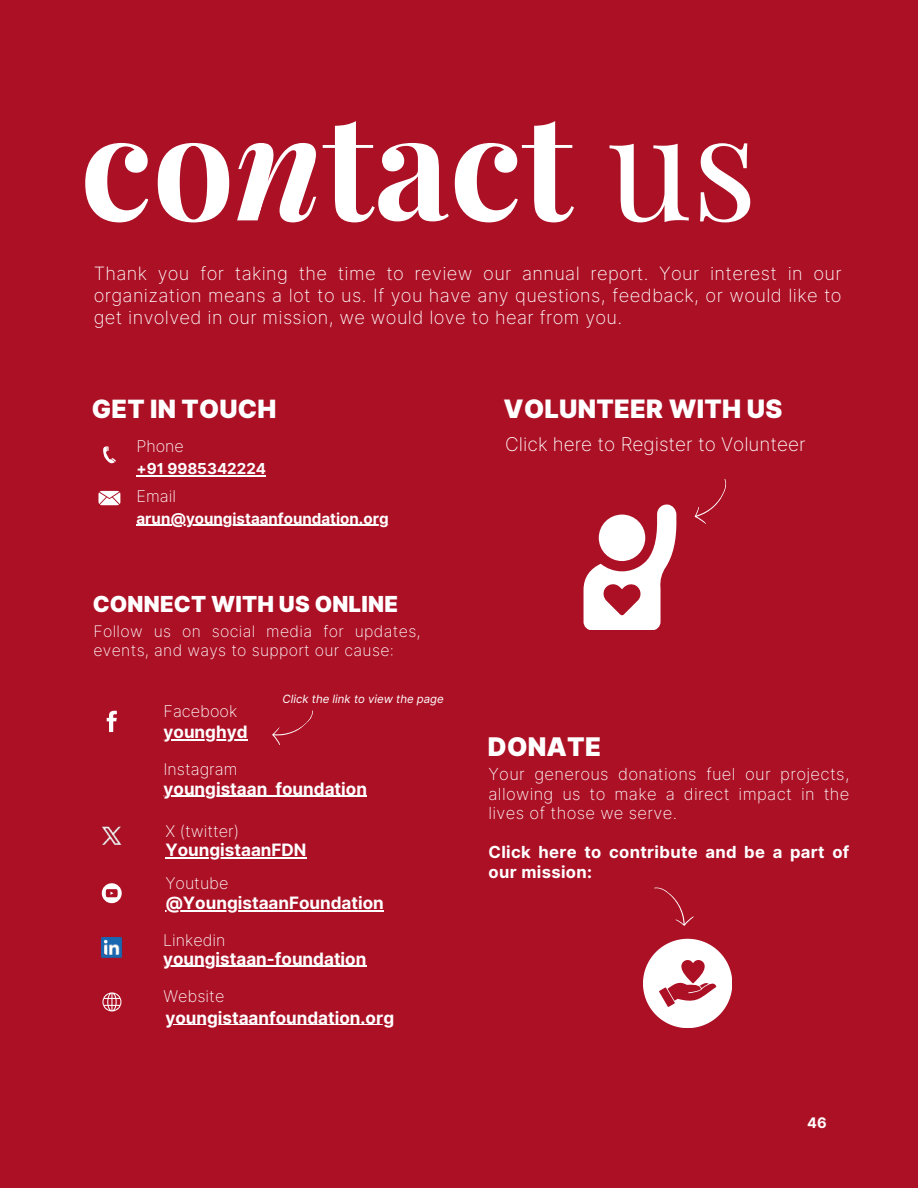
<style>
.page{position:relative;width:918px;height:1188px;background:#ac1025}
.page>*{position:absolute;margin:0;border:0;box-sizing:border-box;transform-origin:0 0}
.t1{font:700 145.8px "Playfair Display";color:#fff}
.t2{font:900 25.65px "Inter";letter-spacing:.01em;color:#fff}
.t3{font:900 25.35px "Inter";letter-spacing:.01em;color:#fff}
.t4{font:900 25.2px "Inter";letter-spacing:.01em;color:#fff}
.t5{font:900 22.05px "Inter";letter-spacing:.01em;color:#fff}
.t6{font:200 18.9px "Inter";color:#fff}
.t7{font:200 18.3px/21.8px "Inter";letter-spacing:.02em;color:#fff;text-align:justify}
.t8{font:700 17.1px "Inter";color:#fff}
.t9{font:200 16.65px/19.5px "Inter";letter-spacing:.02em;color:#fff;text-align:justify}
.t10{font:700 16.65px/19.5px "Inter";letter-spacing:.02em;color:#fff}
.t11{font:200 16.2px "Inter";color:#fff}
.t12{font:200 15.9px/18.3px "Inter";letter-spacing:.02em;color:#fff}
.t13{font:700 15.15px "Inter";color:#fff}
.t14{font:700 14.55px "Inter";color:#fff}
.t15{font:italic 11.4px "Inter";color:#fff}
.s1{font-style:italic}
.s2{font-weight:400}
</style>
<div class="page">
<svg style="left:584px;top:504px;width:93px;height:126px"></svg>
<svg style="left:695px;top:479px;width:32px;height:45px"></svg>
<svg style="left:103px;top:446px;width:12px;height:18px"></svg>
<svg style="left:98px;top:491px;width:22px;height:14px"></svg>
<hr style="left:137px;top:475px;width:129px;height:1px;background:#fff">
<hr style="left:136px;top:525px;width:253px;height:1px;background:#fff">
<hr style="left:164px;top:739px;width:84px;height:1px;background:#fff">
<svg style="left:102px;top:992px;width:19px;height:19px"></svg>
<img style="left:102px;top:827px;width:20px;height:18px">
<img style="left:102px;top:937px;width:20px;height:20px">
<svg style="left:102px;top:883px;width:20px;height:20px"></svg>
<svg style="left:107px;top:711px;width:10px;height:21px"></svg>
<svg style="left:272px;top:710px;width:41px;height:35px"></svg>
<hr style="left:165px;top:1024px;width:229px;height:1px;background:#fff">
<hr style="left:165px;top:857px;width:141px;height:2px;background:#fff">
<hr style="left:163px;top:966px;width:203px;height:1px;background:#fff">
<hr style="left:165px;top:911px;width:219px;height:1px;background:#fff">
<hr style="left:164px;top:796px;width:203px;height:1px;background:#fff">
<svg style="left:654px;top:887px;width:40px;height:39px"></svg>
<svg style="left:643px;top:939px;width:89px;height:89px"></svg>
<h1 class="t1" style="left:80px;top:51px;width:679px">co<span class="s1">n</span>tact <span class="s2">us</span></h1>
<p class="t7" style="left:94px;top:263px;width:750px">Thank you for taking the time to review our annual report. Your interest in our organization means a lot to us. If you have any questions, feedback, or would like to get involved in our mission, we would love to hear from you.</p>
<h3 class="t4" style="left:92px;top:390px;width:186px">GET IN TOUCH</h3>
<p class="t11" style="left:137px;top:434px;width:49px">Phone</p>
<p class="t13" style="left:137px;top:457px;width:131px">+91 9985342224</p>
<p class="t11" style="left:137px;top:484px;width:41px">Email</p>
<p class="t13" style="left:136px;top:507px;width:254px">arun@youngistaanfoundation.org</p>
<p class="t5" style="left:93px;top:588px;width:307px">CONNECT WITH US ONLINE</p>
<p class="t12" style="left:93px;top:622px;width:329px">Follow us on social media for updates, events, and ways to support our cause:</p>
<p class="t11" style="left:164px;top:699px;width:75px">Facebook</p>
<p class="t8" style="left:164px;top:719px;width:86px">younghyd</p>
<p class="t15" style="left:282px;top:691px;width:163px">Click the link to view the page</p>
<p class="t11" style="left:164px;top:757px;width:75px">Instagram</p>
<p class="t8" style="left:164px;top:776px;width:205px">youngistaan_foundation</p>
<p class="t11" style="left:165px;top:819px;width:75px">X (twitter)</p>
<p class="t8" style="left:165px;top:838px;width:143px">YoungistaanFDN</p>
<p class="t11" style="left:165px;top:871px;width:65px">Youtube</p>
<p class="t8" style="left:165px;top:891px;width:220px">@YoungistaanFoundation</p>
<p class="t11" style="left:163px;top:928px;width:64px">Linkedin</p>
<p class="t8" style="left:163px;top:946px;width:205px">youngistaan-foundation</p>
<p class="t11" style="left:164px;top:984px;width:62px">Website</p>
<p class="t8" style="left:165px;top:1005px;width:230px">youngistaanfoundation.org</p>
<h3 class="t3" style="left:504px;top:390px;width:280px">VOLUNTEER WITH US</h3>
<p class="t6" style="left:505px;top:430px;width:302px">Click here to Register to Volunteer</p>
<h2 class="t2" style="left:488px;top:728px;width:115px">DONATE</h2>
<p class="t9" style="left:489px;top:764px;width:362px">Your generous donations fuel our projects, allowing us to make a direct impact in the lives of those we serve.</p>
<p class="t10" style="left:489px;top:843px;width:362px">Click here to contribute and be a part of our mission:</p>
<p class="t14" style="left:807px;top:1112px;width:21px">46</p>
</div>
